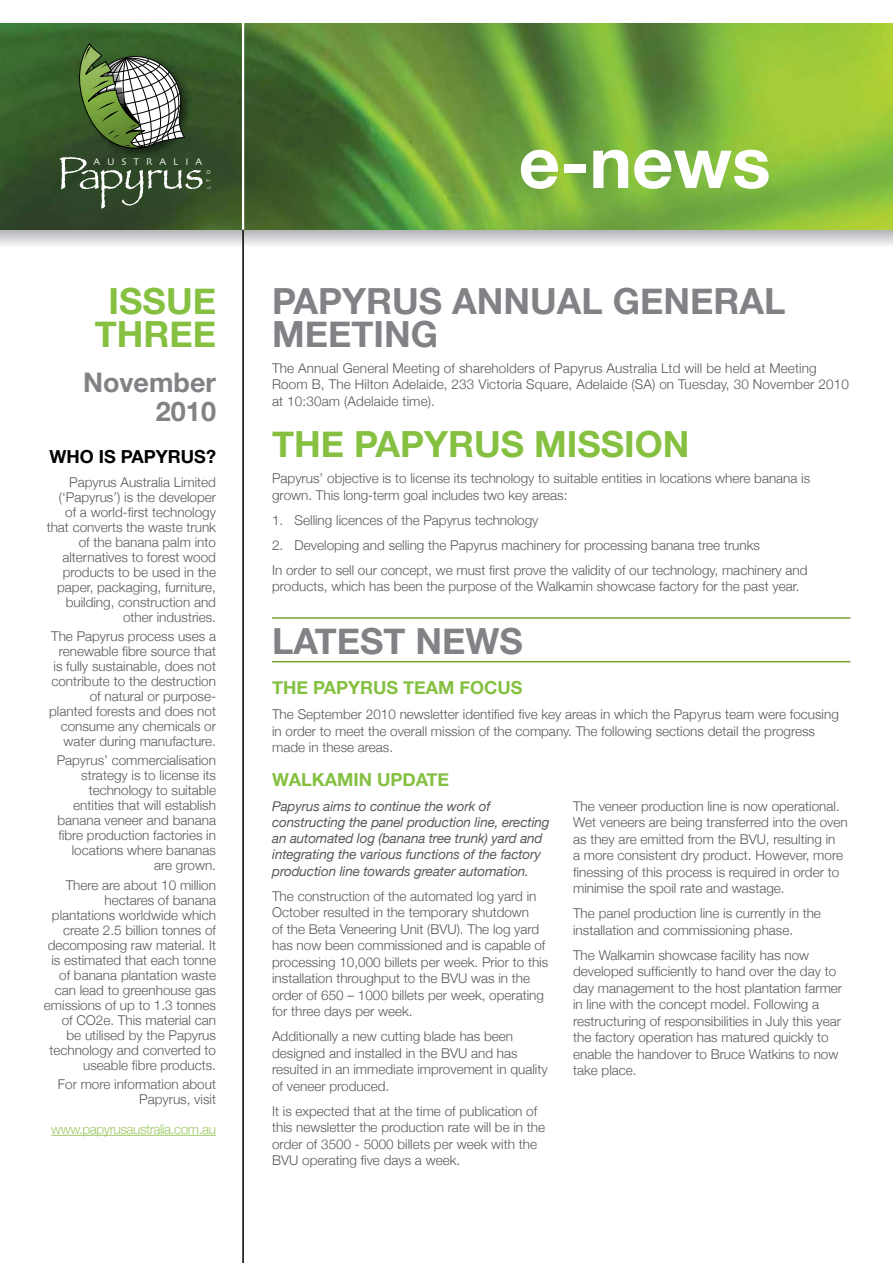
<style>
.page{position:relative;width:893px;height:1263px;background:#fff}
.page>*{position:absolute;margin:0;border:0;box-sizing:border-box;transform-origin:0 0}
.t1{font:700 72px "Helvetica Neue";color:#fff}
.t2{font:700 36px/33px "Helvetica Neue";color:#808285}
.t3{font:700 36px/33px "Helvetica Neue";color:#85c041;text-align:center}
.t4{font:700 27px/28.5px "Helvetica Neue";color:#808285;text-align:right}
.t5{font:700 18px "Helvetica Neue";color:#85c041}
.t6{font:700 18px "Helvetica Neue";color:#000}
.t7{font:300 13.5px/15px "Helvetica Neue";color:#58595b}
.t8{font:italic 13.5px/16.2px "Helvetica Neue";letter-spacing:-.01em;color:#58595b}
.t9{font:300 13.5px "Helvetica Neue";letter-spacing:-.03em;color:#9dc962}
.t10{font:10.05px "Skia";letter-spacing:.69em;color:#fff}
.t11{font:5.7px "Skia";color:#fff}
</style>
<div class="page">
<hr style="left:242px;top:230px;width:2px;height:1033px;background:#000">
<svg style="left:0;top:230px;width:893px;height:27px"></svg>
<img style="left:0;top:24px;width:893px;height:206px">
<svg style="left:60px;top:43px;width:142px;height:165px;background:#596f4c"></svg>
<hr style="left:242px;top:20px;width:2px;height:210px;background:#fff">
<hr style="left:51px;top:1135px;width:165px;height:1px;background:#9dc962">
<hr style="left:272px;top:617px;width:578px;height:2px;background:#78a22f">
<hr style="left:272px;top:661px;width:578px;height:1px;background:#78a22f">
<p class="t10" style="left:93px;top:156px;width:110px">AUSTRALIA</p>
<p class="t11" style="left:205px;top:189px;width:20px;rotate:-90deg">L T D</p>
<h2 class="t3" style="left:95px;top:283px;width:123px">ISSUE<br>THREE</h2>
<h3 class="t4" style="left:83px;top:368px;width:135px">NOVEMBER<br>2010</h3>
<h3 class="t6" style="left:50px;top:446px;width:168px">WHO IS PAPYRUS?</h3>
<p class="t7" style="left:47px;top:474px;width:171px;text-align:right">Papyrus Australia Limited (‘Papyrus’) is the developer of a world-first technology that converts the waste trunk of the banana palm into alternatives to forest wood products to be used in the paper, packaging, furniture, building, construction and other industries.</p>
<p class="t7" style="left:49px;top:628px;width:168px;text-align:right">The Papyrus process uses a renewable fibre source that is fully sustainable, does not contribute to the destruction of natural or purpose&shy;planted forests and does not consume any chemicals or water during manufacture.</p>
<p class="t7" style="left:57px;top:753px;width:161px;text-align:right">Papyrus’ commercialisation strategy is to license its technology to suitable entities that will establish banana veneer and banana fibre production factories in locations where bananas are grown.</p>
<p class="t7" style="left:44px;top:877px;width:174px;text-align:right">There are about 10 million hectares of banana plantations worldwide which create 2.5 billion tonnes of decomposing raw material. It is estimated that each tonne of banana plantation waste can lead to greenhouse gas emissions of up to 1.3 tonnes of CO2e. This material can be utilised by the Papyrus technology and converted to useable fibre products.</p>
<p class="t7" style="left:58px;top:1076px;width:160px;text-align:right">For more information about<br>Papyrus, visit</p>
<p class="t9" style="left:51px;top:1121px;width:166px">www.papyrusaustralia.com.au</p>
<h1 class="t1" style="left:519px;top:118px;width:253px">E-NEWS</h1>
<h2 class="t2" style="left:272px;top:283px;width:515px">PAPYRUS ANNUAL GENERAL<br>MEETING</h2>
<p class="t7" style="left:272px;top:360px;width:578px;line-height:16.5px">The Annual General Meeting of shareholders of Papyrus Australia Ltd will be held at Meeting<br>Room B, The Hilton Adelaide, 233 Victoria Square, Adelaide (SA) on Tuesday, 30 November 2010 at 10:30am (Adelaide time).</p>
<h2 class="t3" style="left:272px;top:427px;width:419px">THE PAPYRUS MISSION</h2>
<p class="t7" style="left:272px;top:470px;width:540px;line-height:16.5px">Papyrus’ objective is to license its technology to suitable entities in locations where banana is grown. This long-term goal includes two key areas:</p>
<p class="t7" style="left:272px;top:512px;width:268px">1. Selling licences of the Papyrus technology</p>
<p class="t7" style="left:272px;top:532px;width:537px;line-height:25px">2. Developing and selling the Papyrus machinery for processing banana tree trunks<br>In order to sell our concept, we must first prove the validity of our technology, machinery and</p>
<p class="t7" style="left:272px;top:579px;width:529px">products, which has been the purpose of the Walkamin showcase factory for the past year.</p>
<h2 class="t2" style="left:272px;top:624px;width:252px">LATEST NEWS</h2>
<h3 class="t5" style="left:272px;top:677px;width:66px">THE PAPYRUS</h3>
<h3 class="t5" style="left:403px;top:677px;width:14px">TEAM</h3>
<h3 class="t5" style="left:459px;top:677px;width:51px">FOCUS</h3>
<p class="t7" style="left:272px;top:706px;width:568px;line-height:16.5px">The September 2010 newsletter identified five key areas in which the Papyrus team were focusing in order to meet the overall mission of the company. The following sections detail the progress made in these areas.</p>
<h3 class="t5" style="left:272px;top:769px;width:66px">WAL KAMIN</h3>
<h3 class="t5" style="left:377px;top:769px;width:51px">UP DATE</h3>
<p class="t8" style="left:272px;top:798px;width:279px">Papyrus aims to continue the work of constructing the panel production line, erecting an automated log (banana tree trunk) yard and integrating the various functions of the factory production line towards greater automation.</p>
<p class="t7" style="left:272px;top:887px;width:278px;line-height:16.5px">The construction of the automated log yard in October resulted in the temporary shutdown<br>of the Beta Veneering Unit (BVU). The log yard has now been commissioned and is capable of processing 10,000 billets per week. Prior to this installation throughput to the BVU was in the order of 650 – 1000 billets per week, operating for three days per week.</p>
<p class="t7" style="left:272px;top:1028px;width:277px;line-height:16.5px">Additionally a new cutting blade has been designed and installed in the BVU and has resulted in an immediate improvement in quality of veneer produced.</p>
<p class="t7" style="left:272px;top:1102px;width:275px;line-height:16.5px">It is expected that at the time of publication of this newsletter the production rate will be in the order of 3500 - 5000 billets per week with the BVU operating five days a week.</p>
<p class="t7" style="left:573px;top:797px;width:276px;line-height:16.5px">The veneer production line is now operational.<br>Wet veneers are being transferred into the oven as they are emitted from the BVU, resulting in<br>a more consistent dry product. However, more finessing of this process is required in order to minimise the spoil rate and wastage.</p>
<p class="t7" style="left:573px;top:905px;width:249px;line-height:16.5px">The panel production line is currently in the installation and commissioning phase.</p>
<p class="t7" style="left:573px;top:946px;width:271px;line-height:16.5px">The Walkamin showcase facility has now developed sufficiently to hand over the day to day management to the host plantation farmer in line with the concept model. Following a restructuring of responsibilities in July this year the factory operation has matured quickly to enable the handover to Bruce Watkins to now take place.</p>
</div>
